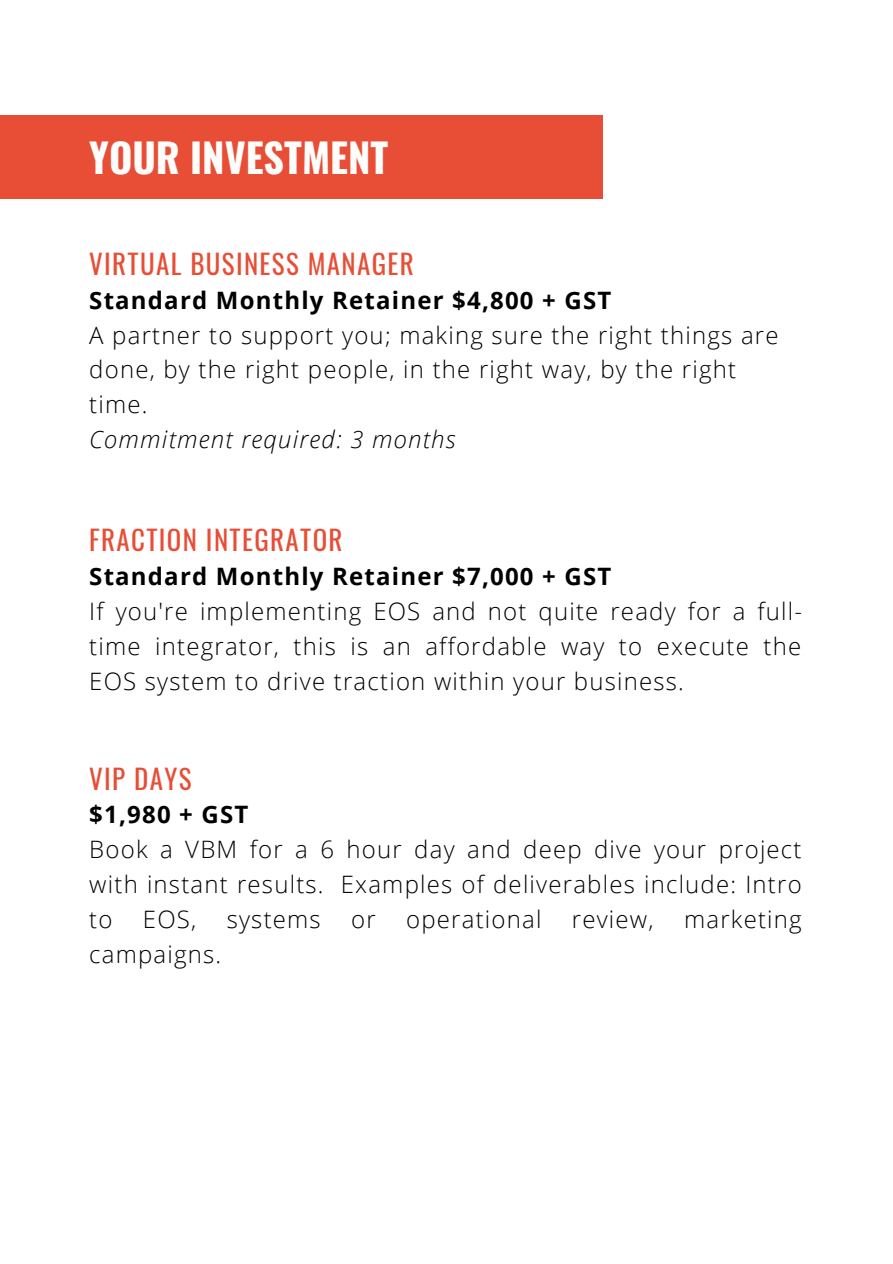
<style>
.page{position:relative;width:893px;height:1264px;background:#fff}
.page>*{position:absolute;margin:0;border:0;box-sizing:border-box;transform-origin:0 0}
.t1{font:700 40.05px "Oswald";color:#fdfdfc}
.t2{font:27px "Oswald";letter-spacing:.05em;color:#e84e36}
.t3{font:300 24px/34.8px "Open Sans";letter-spacing:.05em;color:#000;text-align:justify}
.t4{font:700 24px "Open Sans";letter-spacing:.05em;color:#000}
.t5{font:italic 300 24px "Open Sans";letter-spacing:.05em;color:#000}
</style>
<div class="page">
<div style="left:0;top:116px;width:602px;height:83px;background:#e84e36"></div>
<h1 class="t1" style="left:89px;top:126px;width:300px">YOUR INVESTMENT</h1>
<p class="t2" style="left:89px;top:243px;width:326px">VIRTUAL BUSINESS MANAGER</p>
<p class="t4" style="left:89px;top:283px;width:523px">Standard Monthly Retainer $4,800 + GST</p>
<p class="t3" style="left:89px;top:317px;width:690px;text-align:left">A partner to support you; making sure the right things are done, by the right people, in the right way, by the right time.</p>
<p class="t5" style="left:89px;top:422px;width:368px">Commitment required: 3 months</p>
<p class="t2" style="left:89px;top:519px;width:255px">FRACTION INTEGRATOR</p>
<p class="t4" style="left:89px;top:559px;width:523px">Standard Monthly Retainer $7,000 + GST</p>
<p class="t3" style="left:89px;top:593px;width:714px">If you're implementing EOS and not quite ready for a full&shy;time integrator, this is an affordable way to execute the EOS system to drive traction within your business.</p>
<p class="t2" style="left:89px;top:757px;width:104px">VIP DAYS</p>
<p class="t4" style="left:89px;top:797px;width:161px">$1,980 + GST</p>
<p class="t3" style="left:89px;top:831px;width:714px">Book a VBM for a 6 hour day and deep dive your project with instant results. Examples of deliverables include: Intro to</p>
<p class="t3" style="left:143px;top:901px;width:55px">EOS,</p>
<p class="t3" style="left:227px;top:901px;width:96px">systems</p>
<p class="t3" style="left:351px;top:901px;width:26px">or</p>
<p class="t3" style="left:406px;top:901px;width:137px">operational</p>
<p class="t3" style="left:572px;top:901px;width:83px">review,</p>
<p class="t3" style="left:684px;top:901px;width:119px">marketing</p>
<p class="t3" style="left:89px;top:936px;width:133px">campaigns.</p>
</div>
